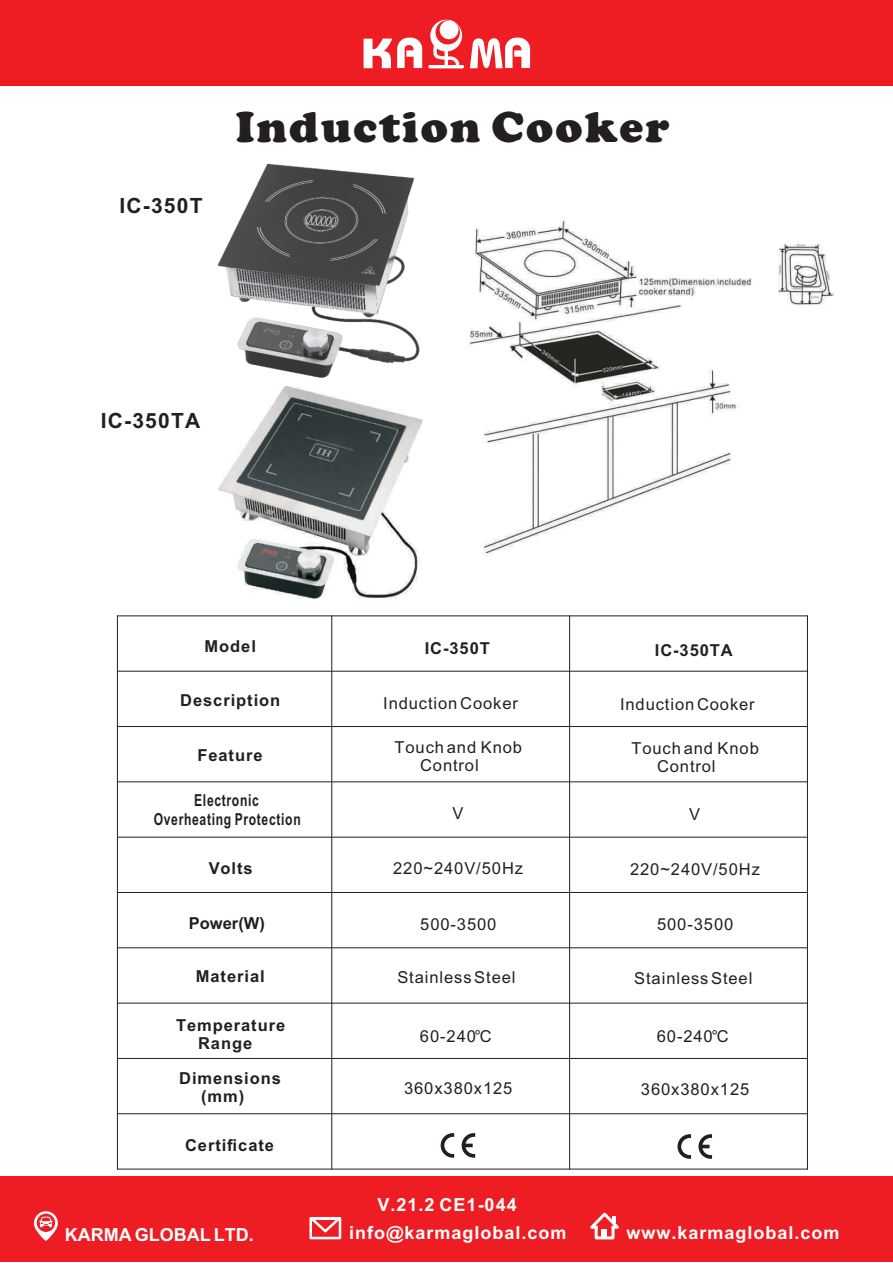
<style>
.page{position:relative;width:893px;height:1263px;background:#fff}
.page>*{position:absolute;margin:0;border:0;box-sizing:border-box;transform-origin:0 0}
.t1{font:900 45px "Cooper";letter-spacing:.05em;color:#231f20}
.t2{font:700 21px "Arial Unicode MS";letter-spacing:.055em;color:#231f20}
.t3{font:700 18px "Arial Unicode MS";letter-spacing:.055em;color:#fff}
.t4{font:700 18px "Arial Unicode MS";color:#fff}
.t5{font:16.5px/18.5px "Arial Unicode MS";letter-spacing:.055em;color:#231f20}
.t6{font:700 16.5px/18.5px "Arial Unicode MS";letter-spacing:.055em;color:#231f20}
.t7{font:700 16.5px/18.5px "Arial";letter-spacing:.055em;color:#231f20;text-align:center;scale:.74 1}
</style>
<div class="page">
<hr style="left:117px;top:615px;width:1px;height:554px;background:#231f20">
<hr style="left:331px;top:615px;width:1px;height:554px;background:#231f20">
<hr style="left:569px;top:615px;width:1px;height:554px;background:#231f20">
<hr style="left:807px;top:615px;width:1px;height:554px;background:#231f20">
<hr style="left:117px;top:1169px;width:691px;height:1px;background:#231f20">
<hr style="left:117px;top:1113px;width:691px;height:1px;background:#231f20">
<hr style="left:117px;top:1058px;width:691px;height:1px;background:#231f20">
<hr style="left:117px;top:1003px;width:691px;height:1px;background:#231f20">
<hr style="left:117px;top:947px;width:691px;height:1px;background:#231f20">
<hr style="left:117px;top:892px;width:691px;height:1px;background:#231f20">
<hr style="left:117px;top:837px;width:691px;height:1px;background:#231f20">
<hr style="left:117px;top:781px;width:691px;height:1px;background:#231f20">
<hr style="left:117px;top:726px;width:691px;height:1px;background:#231f20">
<hr style="left:117px;top:671px;width:691px;height:1px;background:#231f20">
<hr style="left:117px;top:615px;width:691px;height:1px;background:#231f20">
<svg style="left:677px;top:1134px;width:35px;height:25px"></svg>
<svg style="left:441px;top:1133px;width:34px;height:25px"></svg>
<div style="left:0;top:0;width:892px;height:85px;background:#ee1d23"></div>
<svg style="left:364px;top:20px;width:166px;height:49px"></svg>
<div style="left:440px;top:20px;width:18px;height:19px;background:#fff;border-radius:50%"></div>
<img style="left:218px;top:386px;width:205px;height:212px">
<img style="left:219px;top:165px;width:200px;height:213px">
<img style="left:467px;top:218px;width:367px;height:338px">
<div style="left:0;top:1176px;width:893px;height:86px;background:#ee1d23"></div>
<div style="left:309px;top:1217px;width:32px;height:22px;border:3px solid #fff"></div>
<svg style="left:309px;top:1217px;width:33px;height:18px"></svg>
<div style="left:595px;top:1226px;width:19px;height:13px;border:3px solid #fff"></div>
<svg style="left:590px;top:1212px;width:29px;height:19px"></svg>
<div style="left:601px;top:1229px;width:6px;height:8px;background:#fff"></div>
<svg style="left:34px;top:1211px;width:24px;height:30px"></svg>
<p class="t2" style="left:120px;top:191px;width:84px">IC-350T</p>
<h1 class="t1" style="left:236px;top:101px;width:435px">Induction Cooker</h1>
<p class="t2" style="left:101px;top:406px;width:101px">IC-350TA</p>
<p class="t6" style="left:205px;top:637px;width:53px">Model</p>
<p class="t6" style="left:180px;top:691px;width:102px">Description</p>
<p class="t6" style="left:425px;top:639px;width:67px">IC-350T</p>
<p class="t6" style="left:655px;top:641px;width:79px">IC-350TA</p>
<p class="t5" style="left:383px;top:693px;width:136px">Induction Cooker</p>
<p class="t5" style="left:620px;top:694px;width:136px">Induction Cooker</p>
<p class="t6" style="left:197px;top:746px;width:67px">Feature</p>
<p class="t5" style="left:420px;top:737px;width:103px;text-indent:-26px">Touch and Knob<br>Control</p>
<p class="t5" style="left:657px;top:738px;width:103px;text-indent:-26px">Touch and Knob<br>Control</p>
<p class="t5" style="left:452px;top:803px;width:13px">V</p>
<p class="t5" style="left:689px;top:804px;width:13px">V</p>
<p class="t7" style="left:154px;top:792px;width:200px">Electronic<br>Overheating Protection</p>
<p class="t6" style="left:209px;top:859px;width:45px">Volts</p>
<p class="t6" style="left:189px;top:914px;width:78px">Power(W)</p>
<p class="t5" style="left:393px;top:858px;width:131px">220~240V/50Hz</p>
<p class="t5" style="left:630px;top:859px;width:131px">220~240V/50Hz</p>
<p class="t5" style="left:420px;top:914px;width:78px">500-3500</p>
<p class="t5" style="left:657px;top:914px;width:78px">500-3500</p>
<p class="t6" style="left:196px;top:967px;width:70px">Material</p>
<p class="t5" style="left:397px;top:967px;width:120px">StainlessSteel</p>
<p class="t5" style="left:634px;top:969px;width:120px">StainlessSteel</p>
<p class="t6" style="left:198px;top:1016px;width:89px;text-indent:-22px">Temperature<br>Range</p>
<p class="t6" style="left:201px;top:1069px;width:81px;text-indent:-22px">Dimensions (mm)</p>
<p class="t6" style="left:185px;top:1136px;width:91px">Certificate</p>
<p class="t5" style="left:420px;top:1026px;width:73px">60-240℃</p>
<p class="t5" style="left:657px;top:1026px;width:73px">60-240℃</p>
<p class="t5" style="left:404px;top:1078px;width:110px">360x380x125</p>
<p class="t5" style="left:641px;top:1079px;width:110px">360x380x125</p>
<p class="t3" style="left:378px;top:1191px;width:141px">V.21.2 CE1-044</p>
<p class="t4" style="left:65px;top:1221px;width:191px">KARMA GLOBAL LTD.</p>
<p class="t3" style="left:349px;top:1220px;width:219px">info@karmaglobal.com</p>
<p class="t3" style="left:627px;top:1220px;width:214px">www.karmaglobal.com</p>
</div>
